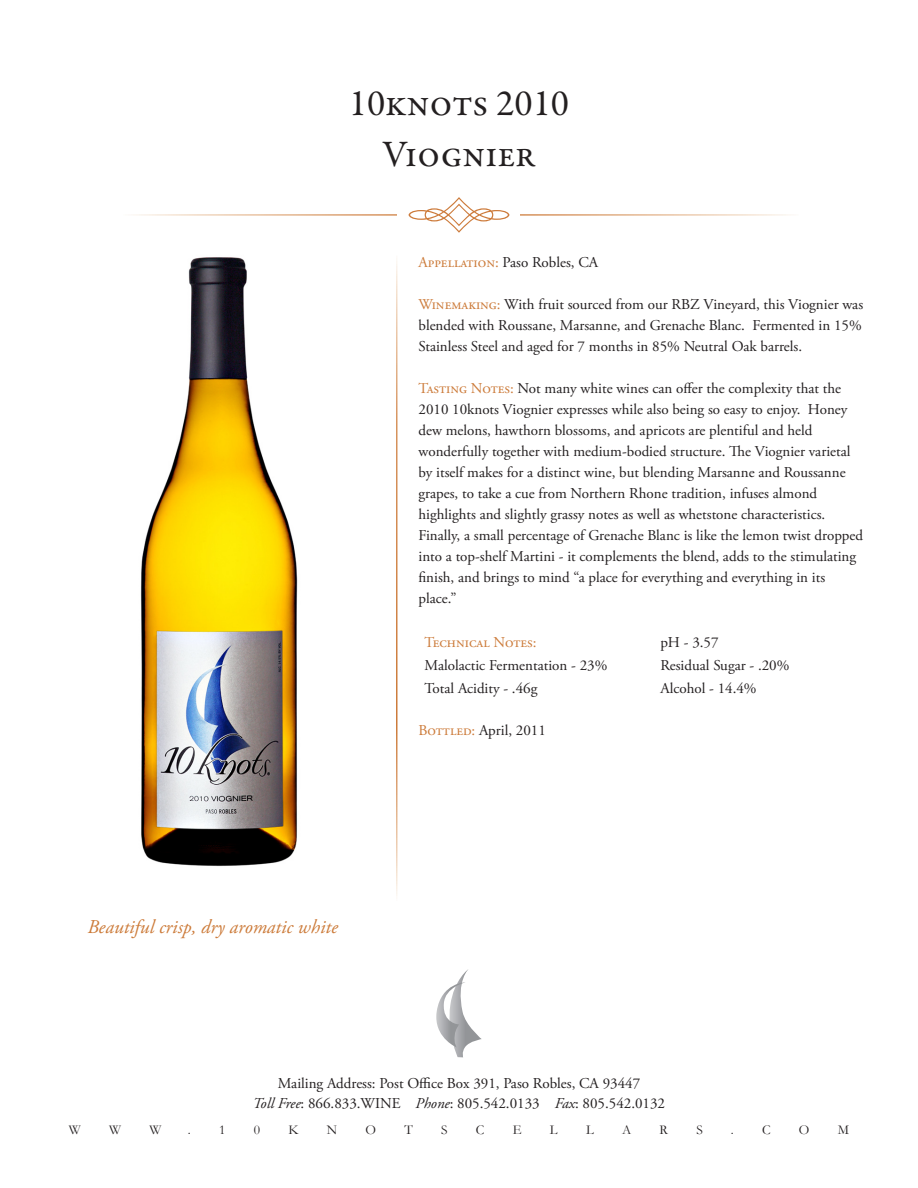
<style>
.page{position:relative;width:918px;height:1188px;background:#fff}
.page>*{position:absolute;margin:0;border:0;box-sizing:border-box;transform-origin:0 0}
.t1{font:37.5px "Garamond Premr Pro";color:#231f20}
.t2{font:italic 19.5px "Adobe Garamond Pro";color:#cc7b3a}
.t3{font:15px/21px "Adobe Garamond Pro";color:#231f20;text-align:justify}
.t4{font:15px "Adobe Garamond Pro";color:#cc7b3a}
.t5{font:13.5px "Garamond";color:#231f20}
.s1{color:#cc7b3a}
.s2{font-style:italic}
</style>
<div class="page">
<svg style="left:436px;top:969px;width:46px;height:88px"></svg>
<svg style="left:409px;top:197px;width:100px;height:36px"></svg>
<img style="left:141px;top:257px;width:157px;height:609px">
<p class="t1" style="left:349px;top:81px;width:222px">10knots 2010</p>
<p class="t1" style="left:382px;top:132px;width:155px">Viognier</p>
<p class="t2" style="left:87px;top:915px;width:252px">Beautiful crisp, dry aromatic white</p>
<p class="t3" style="left:418px;top:253px;width:181px"><span class="s1">Appellation:</span> Paso Robles, CA</p>
<p class="t3" style="left:418px;top:295px;width:446px"><span class="s1">Winemaking:</span> With fruit sourced from our RBZ Vineyard, this Viognier was blended with Roussane, Marsanne, and Grenache Blanc. Fermented in 15% Stainless Steel and aged for 7 months in 85% Neutral Oak barrels.</p>
<p class="t3" style="left:418px;top:379px;width:446px;text-align:left"><span class="s1">Tasting Notes:</span> Not many white wines can offer the complexity that the 2010 10knots Viognier expresses while also being so easy to enjoy. Honey dew melons, hawthorn blossoms, and apricots are plentiful and held wonderfully together with medium-bodied structure. The Viognier varietal by itself makes for a distinct wine, but blending Marsanne and Roussanne grapes, to take a cue from Northern Rhone tradition, infuses almond highlights and slightly grassy notes as well as whetstone characteristics.<br>Finally, a small percentage of Grenache Blanc is like the lemon twist dropped into a top-shelf Martini - it complements the blend, adds to the stimulating finish, and brings to mind “a place for everything and everything in its place.”</p>
<p class="t4" style="left:424px;top:633px;width:114px">Technical Notes:</p>
<p class="t3" style="left:660px;top:633px;width:60px">pH - 3.57</p>
<p class="t3" style="left:424px;top:655px;width:184px">Malolactic Fermentation - 23%</p>
<p class="t3" style="left:660px;top:655px;width:131px">Residual Sugar - .20%</p>
<p class="t3" style="left:424px;top:678px;width:115px">Total Acidity - .46g</p>
<p class="t3" style="left:660px;top:678px;width:98px">Alcohol - 14.4%</p>
<p class="t3" style="left:418px;top:720px;width:129px"><span class="s1">Bottled:</span> April, 2011</p>
<p class="t3" style="left:278px;top:1073px;width:364px">Mailing Address: Post Office Box 391, Paso Robles, CA 93447</p>
<p class="t3" style="left:253px;top:1093px;width:414px"><span class="s2">Toll Free</span>: 866.833.WINE <span class="s2">Phone</span>: 805.542.0133 <span class="s2">Fax</span>: 805.542.0132</p>
<p class="t5" style="left:69px;top:1121px;width:13px">W</p>
<p class="t5" style="left:109px;top:1121px;width:13px">W</p>
<p class="t5" style="left:149px;top:1121px;width:13px">W</p>
<p class="t5" style="left:188px;top:1121px;width:4px">.</p>
<p class="t5" style="left:219px;top:1121px;width:8px">1</p>
<p class="t5" style="left:254px;top:1121px;width:8px">0</p>
<p class="t5" style="left:288px;top:1121px;width:11px">K</p>
<p class="t5" style="left:327px;top:1121px;width:12px">N</p>
<p class="t5" style="left:366px;top:1121px;width:12px">O</p>
<p class="t5" style="left:404px;top:1121px;width:10px">T</p>
<p class="t5" style="left:441px;top:1121px;width:8px">S</p>
<p class="t5" style="left:476px;top:1121px;width:10px">C</p>
<p class="t5" style="left:513px;top:1121px;width:10px">E</p>
<p class="t5" style="left:550px;top:1121px;width:9px">L</p>
<p class="t5" style="left:586px;top:1121px;width:9px">L</p>
<p class="t5" style="left:622px;top:1121px;width:11px">A</p>
<p class="t5" style="left:660px;top:1121px;width:10px">R</p>
<p class="t5" style="left:696px;top:1121px;width:8px">S</p>
<p class="t5" style="left:731px;top:1121px;width:4px">.</p>
<p class="t5" style="left:762px;top:1121px;width:10px">C</p>
<p class="t5" style="left:799px;top:1121px;width:12px">O</p>
<p class="t5" style="left:838px;top:1121px;width:13px">M</p>
</div>
